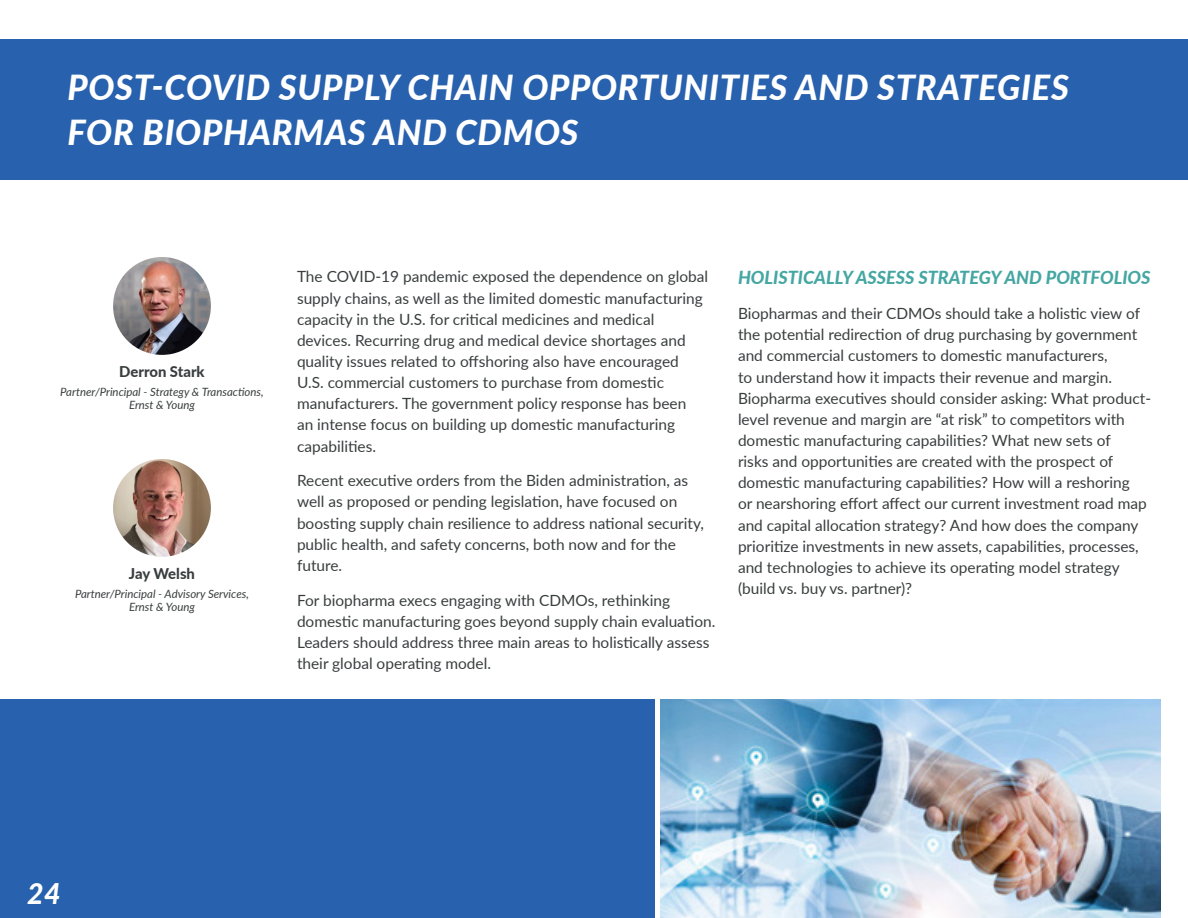
<style>
.page{position:relative;width:1188px;height:918px;background:#fff}
.page>*{position:absolute;margin:0;border:0;box-sizing:border-box;transform-origin:0 0}
.Article_Title{font:italic 800 34.5px/45px "Lato";letter-spacing:.02em;color:#fff}
.Page_Numbers{font:italic 800 28.5px "Lato";color:#fff}
.InText_Header{font:italic 800 18px "Lato";color:#45a7a2}
.Body{font:15.45px/21.1px "Lato";color:#383d3d}
.From_the_Author_Byli{font:800 14.85px "Lato";color:#383d3d}
.From_the_Author_Byli-2{font:italic 11.4px/13.5px "Lato";color:#383d3d;text-align:center}
</style>
<div class="page">
<div style="left:0;top:39px;width:1188px;height:140px;background:#2861ad"></div>
<div style="left:0;top:700px;width:655px;height:218px;background:#2861ad"></div>
<img style="left:660px;top:700px;width:501px;height:218px">
<img style="left:113px;top:257px;width:98px;height:98px;border-radius:49px">
<img style="left:113px;top:459px;width:98px;height:98px;border-radius:49px">
<p class="Article_Title" style="left:68px;top:64px;width:1003px">POST-COVID SUPPLY CHAIN OPPORTUNITIES AND STRATEGIES<br>FOR BIOPHARMAS AND CDMOS</p>
<p class="From_the_Author_Byli" style="left:119px;top:360px;width:87px">Derron Stark</p>
<p class="From_the_Author_Byli-2" style="left:60px;top:385px;width:205px">Partner/Principal - Strategy &amp; Transactions,<br>Ernst &amp; Young</p>
<p class="From_the_Author_Byli" style="left:129px;top:562px;width:68px">Jay Welsh</p>
<p class="From_the_Author_Byli-2" style="left:75px;top:587px;width:175px">Partner/Principal - Advisory Services,<br>Ernst &amp; Young</p>
<p class="Body" style="left:297px;top:266px;width:413px">The COVID-19 pandemic exposed the dependence on global supply chains, as well as the limited domestic manufacturing capacity in the U.S. for critical medicines and medical devices. Recurring drug and medical device shortages and quality issues related to offshoring also have encouraged U.S. commercial customers to purchase from domestic manufacturers. The government policy response has been<br>an intense focus on building up domestic manufacturing capabilities.</p>
<p class="Body" style="left:297px;top:469px;width:409px">Recent executive orders from the Biden administration, as well as proposed or pending legislation, have focused on boosting supply chain resilience to address national security, public health, and safety concerns, both now and for the future.</p>
<p class="Body" style="left:297px;top:589px;width:420px">For biopharma execs engaging with CDMOs, rethinking domestic manufacturing goes beyond supply chain evaluation.<br>Leaders should address three main areas to holistically assess their global operating model.</p>
<p class="InText_Header" style="left:738px;top:265px;width:414px">HOLISTICALLY ASSESS STRATEGY AND PORTFOLIOS</p>
<p class="Body" style="left:738px;top:302px;width:415px">Biopharmas and their CDMOs should take a holistic view of the potential redirection of drug purchasing by government and commercial customers to domestic manufacturers,<br>to understand how it impacts their revenue and margin.<br>Biopharma executives should consider asking: What product&shy;level revenue and margin are “at risk” to competitors with domestic manufacturing capabilities? What new sets of<br>risks and opportunities are created with the prospect of domestic manufacturing capabilities? How will a reshoring<br>or nearshoring effort affect our current investment road map and capital allocation strategy? And how does the company prioritize investments in new assets, capabilities, processes, and technologies to achieve its operating model strategy (build vs. buy vs. partner)?</p>
<p class="Page_Numbers" style="left:27px;top:872px;width:35px">24</p>
</div>
